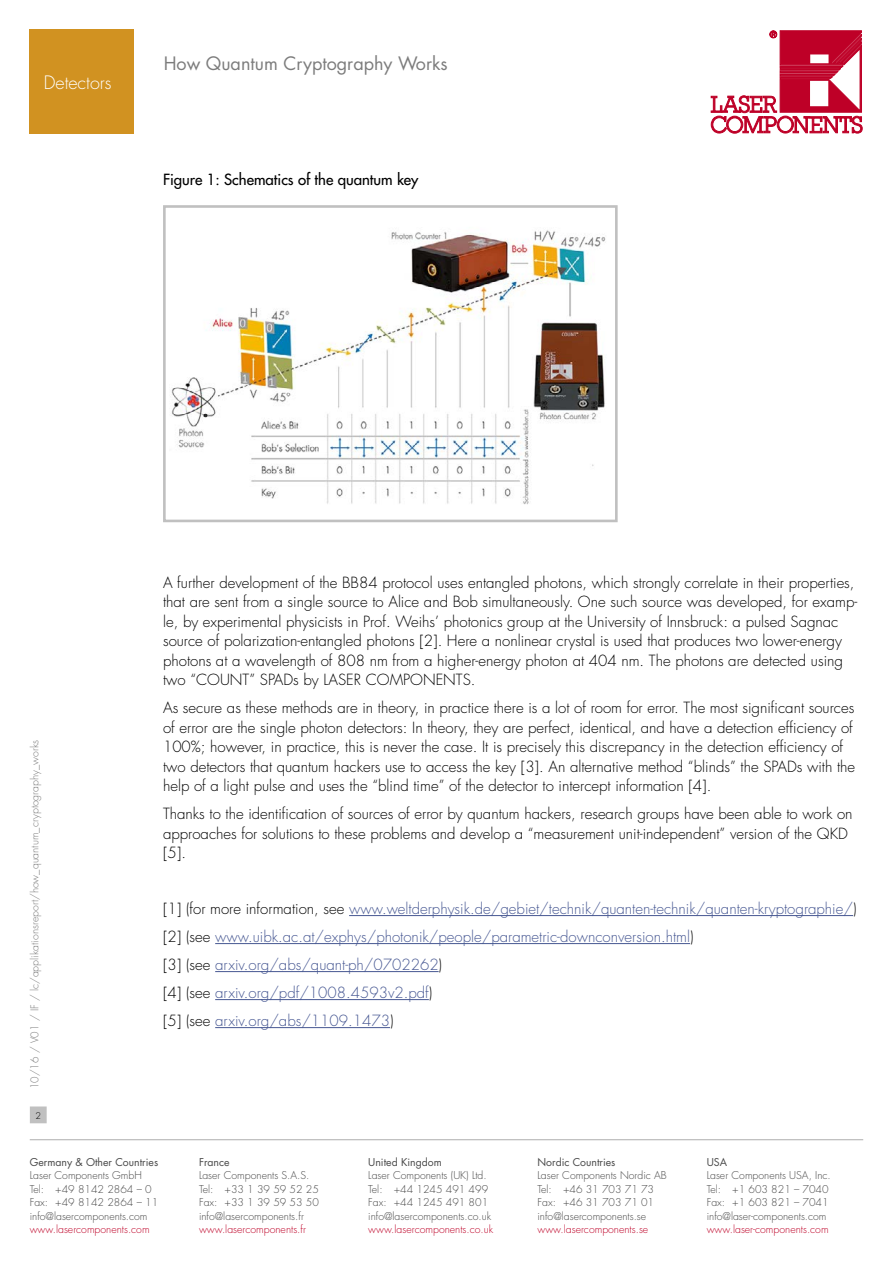
<style>
.page{position:relative;width:893px;height:1263px;background:#fff}
.page>*{position:absolute;margin:0;border:0;box-sizing:border-box;transform-origin:0 0}
.t1{font:18px "Futura Std";color:#7c7c7c}
.t2{font:300 18px "Futura Std";color:#fff}
.t3{font:300 15px/19.5px "Futura Std";color:#000}
.t4{font:300 15px/28px "Futura Std";color:#465792}
.t5{font:500 15px "Futura Std";color:#000}
.t6{font:300 10.5px/13.5px "Futura Std";color:#484848}
.t7{font:300 10.5px "Futura Std";color:#be0027}
.t8{font:300 10.5px "Futura Std";color:#7c7c7c}
.t9{font:10.5px "Futura Std";color:#484848}
.t10{font:300 9px "Futura Std";color:#000}
.s1{color:#000}
</style>
<div class="page">
<svg style="left:710px;top:30px;width:153px;height:104px"></svg>
<svg style="left:711px;top:31px;width:151px;height:102px"></svg>
<hr style="left:30px;top:1139px;width:833px;height:1px;background:#c0c0c0">
<div style="left:31px;top:1107px;width:15px;height:16px;background:#c0c0c0"></div>
<div style="left:30px;top:1106px;width:17px;height:17px;border:1px solid #c0c0c0"></div>
<hr style="left:349px;top:915px;width:504px;height:1px;background:#465792">
<hr style="left:215px;top:943px;width:475px;height:1px;background:#465792">
<hr style="left:215px;top:971px;width:224px;height:1px;background:#465792">
<hr style="left:215px;top:999px;width:214px;height:1px;background:#465792">
<hr style="left:215px;top:1027px;width:175px;height:1px;background:#465792">
<img style="left:171px;top:230px;width:435px;height:275px">
<div style="left:163px;top:205px;width:455px;height:317px;border:3px solid #c0c0c0"></div>
<div style="left:30px;top:30px;width:104px;height:104px;background:#d19221"></div>
<p class="t2" style="left:44px;top:72px;width:69px">Detectors</p>
<p class="t1" style="left:164px;top:52px;width:286px">How Quantum Cryptography Works</p>
<p class="t5" style="left:163px;top:170px;width:257px">Figure 1: Schematics of the quantum key</p>
<p class="t8" style="left:28px;top:1089px;width:351px;rotate:-90deg">10/16 / V01 / IF / lc/applikationsreport/how_quantum_cryptography_works</p>
<p class="t10" style="left:35px;top:1110px;width:7px">2</p>
<p class="t3" style="left:163px;top:573px;width:696px">A further development of the BB84 protocol uses entangled photons, which strongly correlate in their properties, that are sent from a single source to Alice and Bob simultaneously. One such source was developed, for examp&shy;le, by experimental physicists in Prof. Weihs’ photonics group at the University of Innsbruck: a pulsed Sagnac source of polarization-entangled photons [2]. Here a nonlinear crystal is used that produces two lower-energy photons at a wavelength of 808 nm from a higher-energy photon at 404 nm. The photons are detected using two “COUNT” SPADs by LASER COMPONENTS.</p>
<p class="t3" style="left:163px;top:698px;width:694px">As secure as these methods are in theory, in practice there is a lot of room for error. The most significant sources of error are the single photon detectors: In theory, they are perfect, identical, and have a detection efficiency of 100%; however, in practice, this is never the case. It is precisely this discrepancy in the detection efficiency of two detectors that quantum hackers use to access the key [3]. An alternative method “blinds” the SPADs with the help of a light pulse and uses the “blind time” of the detector to intercept information [4].</p>
<p class="t3" style="left:163px;top:804px;width:691px">Thanks to the identification of sources of error by quantum hackers, research groups have been able to work on approaches for solutions to these problems and develop a “measurement unit-independent” version of the QKD [5].</p>
<p class="t4" style="left:163px;top:895px;width:695px"><span class="s1">[1] (for more information, see</span> www.weltderphysik.de/gebiet/technik/quanten-technik/quanten-kryptographie/<span class="s1">) [2] (see</span> www.uibk.ac.at/exphys/photonik/people/parametric-downconversion.html<span class="s1">)<br>[3] (see</span> arxiv.org/abs/quant-ph/0702262<span class="s1">)<br>[4] (see</span> arxiv.org/pdf/1008.4593v2.pdf<span class="s1">)<br>[5] (see</span> arxiv.org/abs/1109.1473<span class="s1">)</span></p>
<p class="t9" style="left:30px;top:1155px;width:130px">Germany &amp; Other Countries</p>
<p class="t6" style="left:30px;top:1169px;width:130px">Laser Components GmbH<br>Tel: +49 8142 2864 – 0<br>Fax: +49 8142 2864 – 11 info@lasercomponents.com</p>
<p class="t7" style="left:30px;top:1223px;width:121px">www.lasercomponents.com</p>
<p class="t9" style="left:199px;top:1155px;width:32px">France</p>
<p class="t6" style="left:199px;top:1169px;width:121px">Laser Components S.A.S.<br>Tel: +33 1 39 59 52 25<br>Fax: +33 1 39 59 53 50 info@lasercomponents.fr</p>
<p class="t7" style="left:199px;top:1223px;width:108px">www.lasercomponents.fr</p>
<p class="t9" style="left:368px;top:1155px;width:75px">United Kingdom</p>
<p class="t6" style="left:368px;top:1169px;width:124px">Laser Components (UK) Ltd.<br>Tel: +44 1245 491 499<br>Fax: +44 1245 491 801 info@lasercomponents.co.uk</p>
<p class="t7" style="left:368px;top:1223px;width:126px">www.lasercomponents.co.uk</p>
<p class="t9" style="left:537px;top:1155px;width:79px">Nordic Countries</p>
<p class="t6" style="left:537px;top:1169px;width:131px">Laser Components Nordic AB<br>Tel: +46 31 703 71 73<br>Fax: +46 31 703 71 01 info@lasercomponents.se</p>
<p class="t7" style="left:537px;top:1223px;width:112px">www.lasercomponents.se</p>
<p class="t9" style="left:707px;top:1155px;width:22px">USA</p>
<p class="t6" style="left:707px;top:1169px;width:126px">Laser Components USA, Inc.<br>Tel: +1 603 821 – 7040<br>Fax: +1 603 821 – 7041 info@laser-components.com</p>
<p class="t7" style="left:707px;top:1223px;width:123px">www.laser-components.com</p>
</div>
